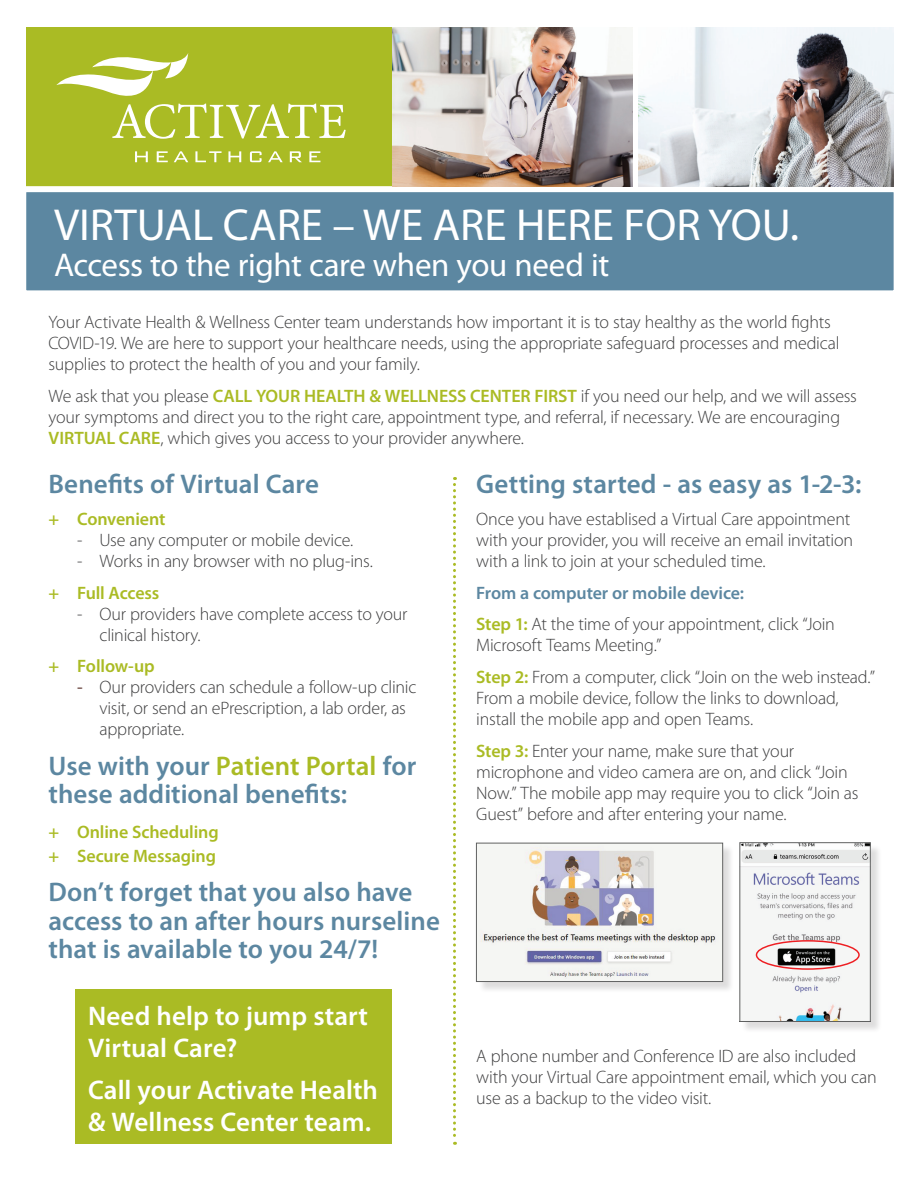
<style>
.page{position:relative;width:918px;height:1188px;background:#fff}
.page>*{position:absolute;margin:0;border:0;box-sizing:border-box;transform-origin:0 0}
.t1{font:45px "Myriad Pro";color:#fff}
.t2{font:33px "Myriad Pro";letter-spacing:-.01em;color:#fff}
.t3{font:600 27px/28.5px "Myriad Pro";color:#5c87a1}
.t4{font:600 27px/31.5px "Myriad Pro";color:#fff}
.t5{font:300 18px/21px "Myriad Pro";letter-spacing:-.015em;color:#3e3e3f}
.t6{font:600 18px/24px "Myriad Pro";letter-spacing:-.005em;color:#aabb24}
.s1{font-weight:600;color:#aabb24}
.s2{font-weight:600;color:#836560}
.s3{color:#aabb24}
.s4{font-weight:600;color:#5c87a1}
</style>
<div class="page">
<div style="left:26px;top:27px;width:366px;height:163px;background:#aabb24"></div>
<div style="left:20px;top:186px;width:880px;height:110px;background:#5c87a1;border:6px solid #fff"></div>
<img style="left:392px;top:27px;width:240px;height:159px">
<img style="left:639px;top:27px;width:254px;height:159px">
<svg style="left:135px;top:151px;width:13px;height:11px"></svg>
<svg style="left:157px;top:151px;width:11px;height:11px"></svg>
<svg style="left:174px;top:151px;width:14px;height:11px"></svg>
<svg style="left:195px;top:151px;width:27px;height:11px"></svg>
<svg style="left:228px;top:151px;width:13px;height:11px"></svg>
<svg style="left:250px;top:151px;width:12px;height:11px"></svg>
<svg style="left:268px;top:151px;width:15px;height:11px"></svg>
<svg style="left:290px;top:151px;width:12px;height:11px"></svg>
<svg style="left:309px;top:151px;width:11px;height:11px"></svg>
<svg style="left:56px;top:53px;width:290px;height:86px"></svg>
<div style="left:478px;top:844px;width:256px;height:149px;background:#231f20;opacity:.15"></div>
<img style="left:478px;top:845px;width:243px;height:135px">
<div style="left:476px;top:843px;width:247px;height:139px;border:1px solid #606161"></div>
<div style="left:75px;top:989px;width:317px;height:155px;background:#aabb24"></div>
<svg style="left:453px;top:477px;width:3px;height:668px"></svg>
<div style="left:741px;top:844px;width:141px;height:189px;background:#231f20;opacity:.15"></div>
<svg style="left:742px;top:845px;width:126px;height:175px"></svg>
<div style="left:756px;top:940px;width:104px;height:30px;border:1px solid #ee1f23;border-radius:50%"></div>
<h1 class="t1" style="left:54px;top:197px;width:746px">VIRTUAL CARE – WE ARE HERE FOR YOU.</h1>
<h2 class="t2" style="left:54px;top:245px;width:557px">Access to the right care when you need it</h2>
<p class="t5" style="left:49px;top:312px;width:792px">Your Activate Health &amp; Wellness Center team understands how important it is to stay healthy as the world fights<br>COVID-19. We are here to support your healthcare needs, using the appropriate safeguard processes and medical supplies to protect the health of you and your family.</p>
<p class="t5" style="left:49px;top:385px;width:810px">We ask that you please <span class="s1">CALL YOUR HEALTH &amp; WELLNESS CENTER FIRST</span> if you need our help, and we will assess your symptoms and direct you to the right care, appointment type, and referral, if necessary. We are encouraging<br><span class="s1">VIRTUAL CARE</span>, which gives you access to your provider anywhere.</p>
<h3 class="t3" style="left:49px;top:469px;width:272px">Benefits of Virtual Care</h3>
<p class="t6" style="left:49px;top:506px;width:118px">+ Convenient</p>
<p class="t5" style="left:77px;top:530px;width:278px">- Use any computer or mobile device.</p>
<p class="t5" style="left:77px;top:551px;width:297px">- Works in any browser with no plug-ins.</p>
<p class="t6" style="left:49px;top:580px;width:112px">+ Full Access</p>
<p class="t5" style="left:100px;top:603px;width:309px;text-indent:-22px">- Our providers have complete access to your clinical history.</p>
<p class="t6" style="left:49px;top:654px;width:108px">+ Follow-up</p>
<p class="t5" style="left:100px;top:677px;width:318px;text-indent:-22px"><span class="s2">-</span> Our providers can schedule a follow-up clinic visit, or send an ePrescription, a lab order, as appropriate.</p>
<h3 class="t3" style="left:49px;top:751px;width:369px">Use with your <span class="s3">Patient Portal</span> for these additional benefits:</h3>
<p class="t6" style="left:49px;top:819px;width:172px">+ Online Scheduling + Secure Messaging</p>
<h3 class="t3" style="left:49px;top:877px;width:393px">Don’t forget that you also have access to an after hours nurseline that is available to you 24/7!</h3>
<h3 class="t4" style="left:88px;top:1000px;width:282px">Need help to jump start<br>Virtual Care?</h3>
<h3 class="t4" style="left:88px;top:1074px;width:291px">Call your Activate Health &amp; Wellness Center team.</h3>
<h3 class="t3" style="left:476px;top:469px;width:387px">Getting started - as easy as 1-2-3:</h3>
<p class="t5" style="left:476px;top:509px;width:378px">Once you have establised a Virtual Care appointment with your provider, you will receive an email invitation with a link to join at your scheduled time.</p>
<p class="t5" style="left:476px;top:577px;width:360px;line-height:31.8px"><span class="s4">From a computer or mobile device:<br></span><span class="s1">Step 1:</span> At the time of your appointment, click “Join</p>
<p class="t5" style="left:476px;top:630px;width:400px;line-height:31.8px">Microsoft Teams Meeting.”<br><span class="s1">Step 2:</span> From a computer, click “Join on the web instead.”</p>
<p class="t5" style="left:476px;top:688px;width:364px">From a mobile device, follow the links to download, install the mobile app and open Teams.</p>
<p class="t5" style="left:476px;top:741px;width:384px"><span class="s1">Step 3:</span> Enter your name, make sure that your microphone and video camera are on, and click “Join Now.” The mobile app may require you to click “Join as Guest” before and after entering your name.</p>
<p class="t5" style="left:476px;top:1046px;width:402px">A phone number and Conference ID are also included with your Virtual Care appointment email, which you can use as a backup to the video visit.</p>
</div>
